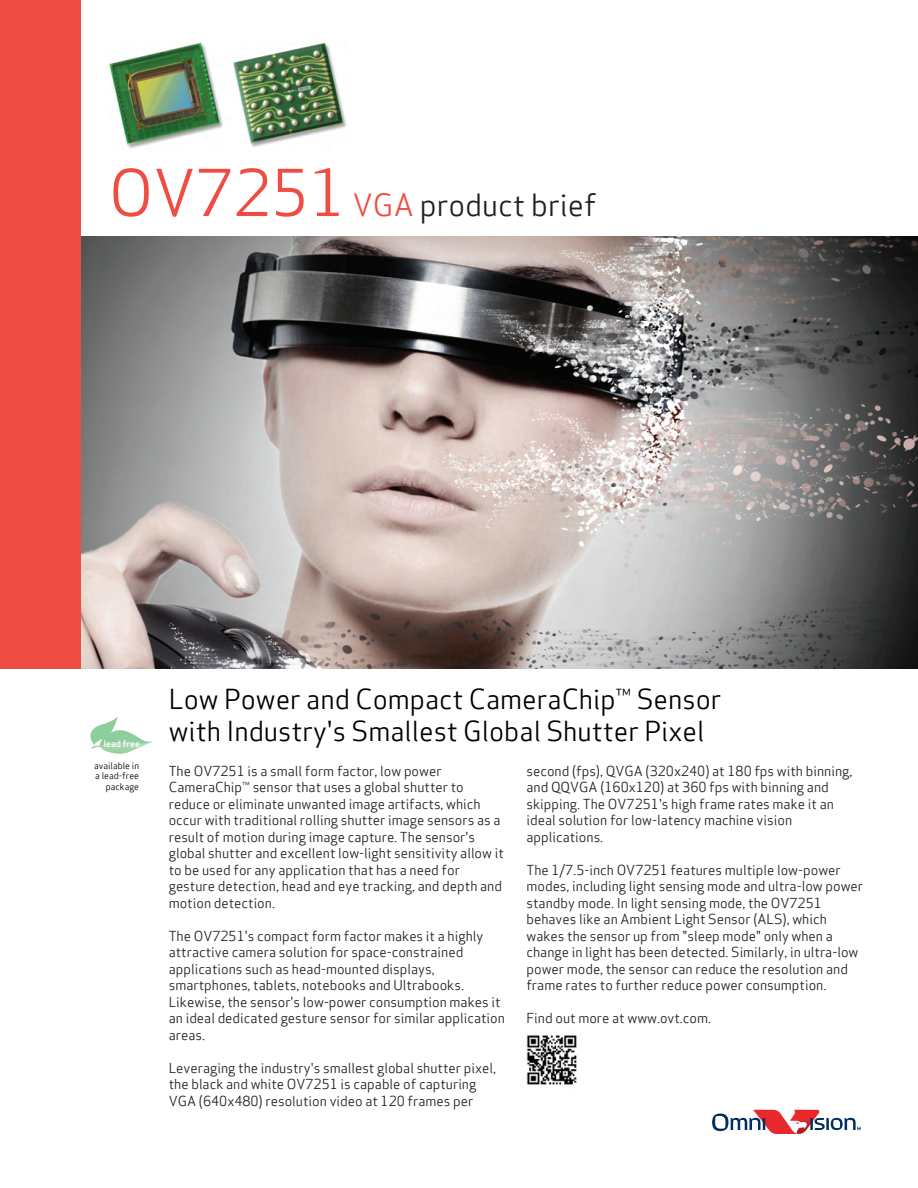
<style>
.page{position:relative;width:918px;height:1188px;background:#fff}
.page>*{position:absolute;margin:0;border:0;box-sizing:border-box;transform-origin:0 0}
.t1{font:30px "Apex Sans Book T";color:#231f20}
.t2{font:27px/32.2px "Apex Sans Book T";color:#000}
.t3{font:13.5px/16.5px "Apex Sans Book T";color:#231f20}
.t4{font:9.15px "Apex Sans Medium T";color:#fff}
.t5{font:9px/10.5px "Apex Sans Book T";color:#000;text-align:right}
.s1{font-size:63px;color:#ef4d44}
.s2{color:#ef4d44}
</style>
<div class="page">
<div style="left:0;top:0;width:81px;height:668px;background:#ef4d44"></div>
<svg style="left:90px;top:716px;width:63px;height:38px"></svg>
<svg style="left:712px;top:1110px;width:149px;height:24px"></svg>
<img style="left:109px;top:42px;width:238px;height:107px">
<img style="left:81px;top:236px;width:837px;height:432px">
<img style="left:526px;top:1035px;width:51px;height:50px">
<h1 class="t1" style="left:109px;top:186px;width:489px"><span class="s1">OV7251</span> <span class="s2">VGA</span> product brief</h1>
<h2 class="t2" style="left:169px;top:682px;width:554px">Low Power and Compact CameraChip™ Sensor with Industry's Smallest Global Shutter Pixel</h2>
<p class="t4" style="left:104px;top:738px;width:38px">lead free</p>
<p class="t5" style="left:94px;top:760px;width:46px">available in a lead-free package</p>
<p class="t3" style="left:169px;top:763px;width:337px">The OV7251 is a small form factor, low power CameraChip™ sensor that uses a global shutter to reduce or eliminate unwanted image artifacts, which occur with traditional rolling shutter image sensors as a result of motion during image capture. The sensor's global shutter and excellent low-light sensitivity allow it to be used for any application that has a need for gesture detection, head and eye tracking, and depth and motion detection.</p>
<p class="t3" style="left:169px;top:928px;width:338px">The OV7251's compact form factor makes it a highly attractive camera solution for space-constrained applications such as head-mounted displays, smartphones, tablets, notebooks and Ultrabooks.<br>Likewise, the sensor's low-power consumption makes it an ideal dedicated gesture sensor for similar application areas.</p>
<p class="t3" style="left:169px;top:1060px;width:329px">Leveraging the industry's smallest global shutter pixel, the black and white OV7251 is capable of capturing<br>VGA (640x480) resolution video at 120 frames per</p>
<p class="t3" style="left:526px;top:763px;width:327px">second (fps), QVGA (320x240) at 180 fps with binning, and QQVGA (160x120) at 360 fps with binning and skipping. The OV7251's high frame rates make it an ideal solution for low-latency machine vision applications.</p>
<p class="t3" style="left:526px;top:862px;width:338px">The 1/7.5-inch OV7251 features multiple low-power modes, including light sensing mode and ultra-low power standby mode. In light sensing mode, the OV7251 behaves like an Ambient Light Sensor (ALS), which wakes the sensor up from "sleep mode" only when a change in light has been detected. Similarly, in ultra-low power mode, the sensor can reduce the resolution and frame rates to further reduce power consumption.</p>
<p class="t3" style="left:526px;top:1010px;width:186px">Find out more at www.ovt.com.</p>
</div>
